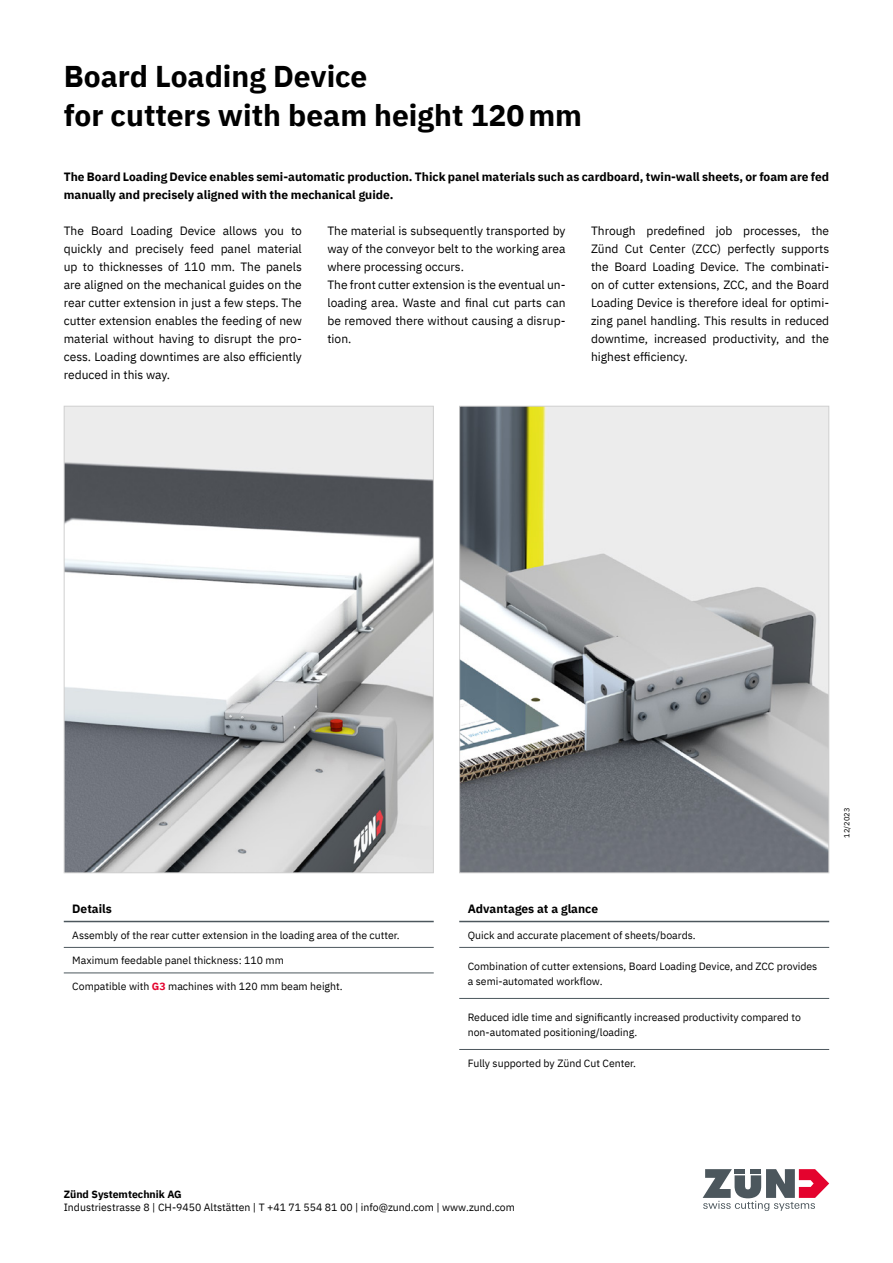
<style>
.page{position:relative;width:893px;height:1263px;background:#fff}
.page>*{position:absolute;margin:0;border:0;box-sizing:border-box;transform-origin:0 0}
.pri_01_headline{font:700 30px "IBM Plex Sans";color:#000}
.pri_03_body_text{font:12px/18px "IBM Plex Sans";color:#000;text-align:justify}
.pri_02_sub_headline{font:700 12px/18px "IBM Plex Sans";color:#000}
.pri_04_table_header{font:700 12px "IBM Plex Sans";color:#000}
.pri_04_table_text{font:10.5px/15px "IBM Plex Sans";color:#000}
.t1{font:700 10.5px "IBM Plex Sans";color:#000}
.t2{font:7.5px "IBM Plex Sans";letter-spacing:.005em;color:#000}
.s1{font-weight:700;color:#e4032e}
</style>
<div class="page">
<svg style="left:703px;top:1169px;width:126px;height:42px"></svg>
<img style="left:461px;top:408px;width:366px;height:463px">
<img style="left:66px;top:408px;width:366px;height:463px">
<hr style="left:459px;top:947px;width:370px;height:1px;background:#4c575d">
<hr style="left:459px;top:998px;width:370px;height:1px;background:#4c575d">
<hr style="left:459px;top:1049px;width:370px;height:1px;background:#4c575d">
<hr style="left:459px;top:921px;width:370px;height:1px;background:#4c575d">
<hr style="left:64px;top:947px;width:370px;height:1px;background:#4c575d">
<hr style="left:64px;top:972px;width:370px;height:1px;background:#4c575d">
<hr style="left:64px;top:921px;width:370px;height:1px;background:#4c575d">
<p class="pri_01_headline" style="left:64px;top:53px;width:305px">Board Loading Device</p>
<p class="pri_01_headline" style="left:64px;top:92px;width:520px">for cutters with beam height 120mm</p>
<p class="pri_02_sub_headline" style="left:64px;top:167px;width:767px">The Board Loading Device enables semi-automatic production. Thick panel materials such as cardboard, twin-wall sheets, or foam are fed manually and precisely aligned with the mechanical guide.</p>
<p class="pri_03_body_text" style="left:64px;top:221px;width:240px">The Board Loading Device allows you to quickly and precisely feed panel material up to thicknesses of 110 mm. The panels are aligned on the mechanical guides on the rear cutter extension in just a few steps. The cutter extension enables the feeding of new material without having to disrupt the pro&shy;cess. Loading downtimes are also efficiently reduced in this way.</p>
<p class="pri_03_body_text" style="left:327px;top:221px;width:240px">The material is subsequently transported by way of the conveyor belt to the working area where processing occurs.</p>
<p class="pri_03_body_text" style="left:327px;top:275px;width:240px">The front cutter extension is the eventual un&shy;loading area. Waste and final cut parts can be removed there without causing a disrup&shy;tion.</p>
<p class="pri_03_body_text" style="left:591px;top:221px;width:240px">Through predefined job processes, the Zünd Cut Center (ZCC) perfectly supports the Board Loading Device. The combinati&shy;on of cutter extensions, ZCC, and the Board Loading Device is therefore ideal for optimi&shy;zing panel handling. This results in reduced downtime, increased productivity, and the highest efficiency.</p>
<p class="pri_04_table_header" style="left:72px;top:899px;width:41px">Details</p>
<p class="pri_04_table_text" style="left:72px;top:927px;width:329px">Assembly of the rear cutter extension in the loading area of the cutter.</p>
<p class="pri_04_table_text" style="left:72px;top:952px;width:213px">Maximum feedable panel thickness: 110 mm</p>
<p class="pri_04_table_text" style="left:72px;top:978px;width:272px">Compatible with <span class="s1">G3</span> machines with 120 mm beam height.</p>
<p class="pri_04_table_header" style="left:468px;top:899px;width:132px">Advantages at a glance</p>
<p class="pri_04_table_text" style="left:468px;top:927px;width:229px">Quick and accurate placement of sheets/boards.</p>
<p class="pri_04_table_text" style="left:468px;top:957px;width:351px">Combination of cutter extensions, Board Loading Device, and ZCC provides a semi-automated workflow.</p>
<p class="pri_04_table_text" style="left:468px;top:1008px;width:335px">Reduced idle time and significantly increased productivity compared to non-automated positioning/loading.</p>
<p class="pri_04_table_text" style="left:468px;top:1054px;width:170px">Fully supported by Zünd Cut Center.</p>
<p class="t2" style="left:841px;top:838px;width:32px;rotate:-90deg">12/2023</p>
<p class="t1" style="left:64px;top:1185px;width:120px">Zünd Systemtechnik AG</p>
<p class="pri_04_table_text" style="left:64px;top:1199px;width:453px">Industriestrasse 8 | CH-9450 Altstätten | T +41 71 554 81 00 | info@zund.com | www.zund.com</p>
</div>
